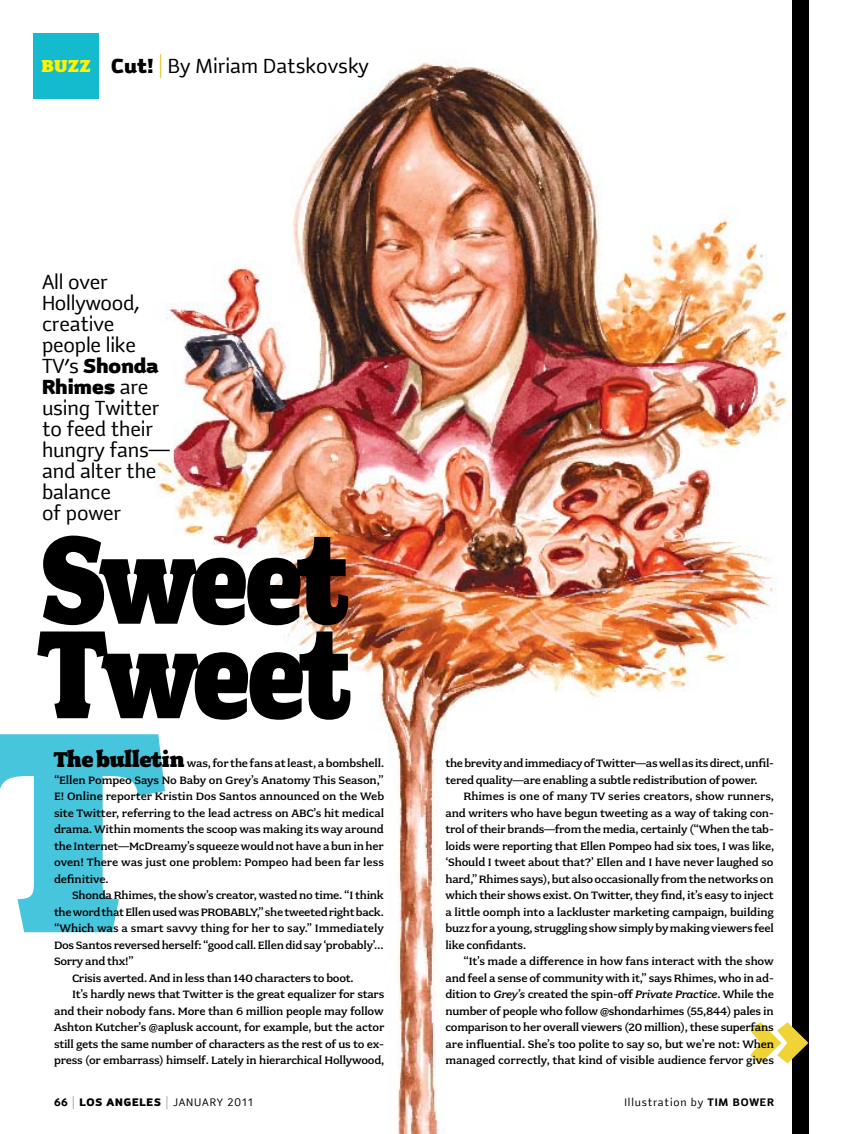
<style>
.page{position:relative;width:864px;height:1134px;background:#fff}
.page>*{position:absolute;margin:0;border:0;box-sizing:border-box;transform-origin:0 0}
.t1{font:900 140.7px "Fairplex Narrow OT";letter-spacing:-.04em;color:#000}
.t2{font:21px/21px "Anomoly";letter-spacing:-.01em;color:#000}
.t3{font:900 19.5px "Fairplex Wide OT";color:#fff200}
.t4{font:500 12px/16.5px "Fairplex Wide OT";letter-spacing:-.02em;color:#000;text-align:justify}
.t5{font:11.25px "Anomoly";letter-spacing:.07em;color:#000}
.s1{font-weight:900}
.s2{font-weight:300;font-size:23.85px;color:#e4c10f}
.s3{font-weight:900;font-size:24px}
.s4{font-weight:700}
.s5{font-weight:300;font-size:13.5px}
.s6{font-family:"Fairplex Wide OT Med";font-weight:400;font-style:italic}
</style>
<div class="page">
<img style="left:155px;top:50px;width:654px;height:1084px">
<svg style="left:0;top:734px;width:165px;height:198px"></svg>
<div style="left:792px;top:0;width:16px;height:1134px;background:#000"></div>
<div style="left:33px;top:33px;width:66px;height:66px;background:#14bacd"></div>
<svg style="left:750px;top:1022px;width:58px;height:42px"></svg>
<h3 class="t3" style="left:41px;top:55px;width:51px">BUZZ</h3>
<h2 class="t2" style="left:111px;top:56px;width:260px"><span class="s1">Cut!</span> <span class="s2">|</span> By Miriam Datskovsky</h2>
<h2 class="t2" style="left:42px;top:272px;width:129px">All over<br>Hollywood, creative people like<br>TV’s <span class="s1">Shonda<br>Rhimes</span> are using Twitter to feed their hungry fans— and alter the balance<br>of power</h2>
<h1 class="t1" style="left:41px;top:498px;width:310px">Sweet</h1>
<h1 class="t1" style="left:41px;top:593px;width:312px">Tweet</h1>
<p class="t4" style="left:54px;top:755px;width:332px"><span class="s3">THE BULLETIN</span> was, for the fans at least, a bombshell. “Ellen Pompeo Says No Baby on Grey’s Anatomy This Season,” E! Online reporter Kristin Dos Santos announced on the Web site Twitter, referring to the lead actress on ABC’s hit medical drama. Within moments the scoop was making its way around the Internet—McDreamy’s squeeze would not have a bun in her oven! There was just one problem: Pompeo had been far less definitive.</p>
<p class="t4" style="left:72px;top:887px;width:313px">Shonda Rhimes, the show’s creator, wasted no time. “I think</p>
<p class="t4" style="left:54px;top:904px;width:331px">the word that Ellen used was PROBABLY,” she tweeted right back.</p>
<p class="t4" style="left:54px;top:920px;width:331px">“Which was a smart savvy thing for her to say.” Immediately</p>
<p class="t4" style="left:54px;top:937px;width:331px">Dos Santos reversed herself: “good call. Ellen did say ‘probably’…</p>
<p class="t4" style="left:54px;top:953px;width:81px">Sorry and thx!”</p>
<p class="t4" style="left:72px;top:970px;width:283px">Crisis averted. And in less than 140 characters to boot.</p>
<p class="t4" style="left:72px;top:986px;width:314px">It’s hardly news that Twitter is the great equalizer for stars</p>
<p class="t4" style="left:54px;top:1003px;width:331px">and their nobody fans. More than 6 million people may follow</p>
<p class="t4" style="left:54px;top:1019px;width:332px">Ashton Kutcher’s @aplusk account, for example, but the actor</p>
<p class="t4" style="left:54px;top:1036px;width:332px">still gets the same number of characters as the rest of us to ex-</p>
<p class="t4" style="left:54px;top:1052px;width:332px">press (or embarrass) himself. Lately in hierarchical Hollywood,</p>
<p class="t5" style="left:54px;top:1096px;width:201px"><span class="s4">66</span> <span class="s5">|</span> <span class="s1">Los Angeles</span> <span class="s5">|</span> JANUARY 2011</p>
<p class="t4" style="left:446px;top:755px;width:330px">the brevity and immediacy of Twitter—as well as its direct, unfil&shy;tered quality—are enabling a subtle redistribution of power.</p>
<p class="t4" style="left:446px;top:788px;width:330px;text-indent:18px">Rhimes is one of many TV series creators, show runners, and writers who have begun tweeting as a way of taking con&shy;trol of their brands—from the media, certainly (“When the tab&shy;loids were reporting that Ellen Pompeo had six toes, I was like, ‘Should I tweet about that?’ Ellen and I have never laughed so hard,” Rhimes says), but also occasionally from the networks on which their shows exist. On Twitter, they find, it’s easy to inject a little oomph into a lackluster marketing campaign, building buzz for a young, struggling show simply by making viewers feel like confidants.</p>
<p class="t4" style="left:446px;top:953px;width:330px;text-indent:18px">“It’s made a difference in how fans interact with the show and feel a sense of community with it,” says Rhimes, who in ad&shy;dition to <span class="s6">Grey’s</span> created the spin-off <span class="s6">Private Practice</span>. While the number of people who follow @shondarhimes (55,844) pales in comparison to her overall viewers (20 million), these superfans are influential. She’s too polite to say so, but we’re not: When managed correctly, that kind of visible audience fervor gives</p>
<p class="t5" style="left:625px;top:1096px;width:151px">Illustration by <span class="s4">TIM BOWER</span></p>
</div>
